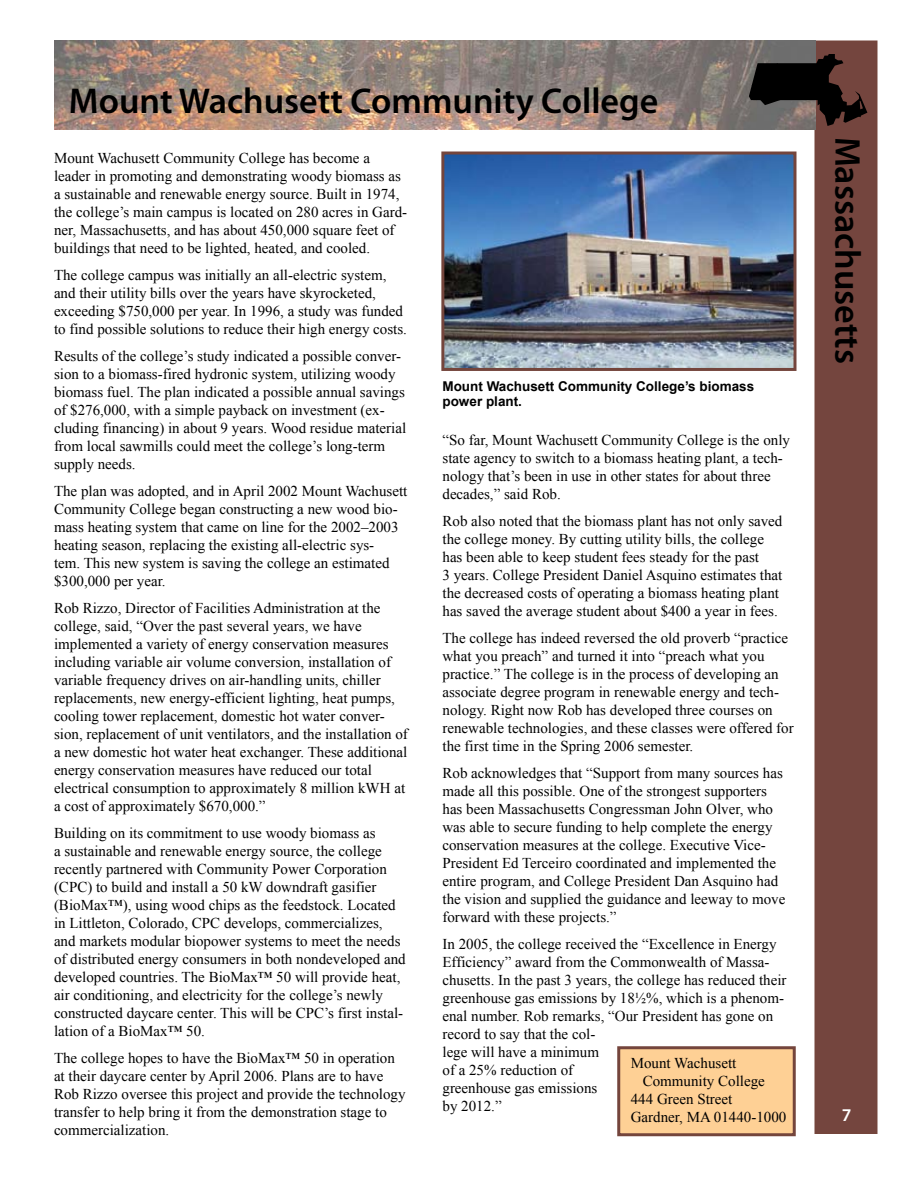
<style>
.page{position:relative;width:918px;height:1188px;background:#fff}
.page>*{position:absolute;margin:0;border:0;box-sizing:border-box;transform-origin:0 0}
.t1{font:600 36px "Myriad Pro";color:#000}
.t2{font:600 18px "Myriad Pro";color:#fff}
.t3{font:15px/18px "Times New Roman";color:#000}
.t4{font:700 13.5px/15px "Arial";color:#000}
</style>
<div class="page">
<div style="left:815px;top:41px;width:62px;height:1092px;background:#74453e"></div>
<div style="left:814px;top:40px;width:64px;height:1094px;border:2px solid #74453c"></div>
<img style="left:54px;top:40px;width:762px;height:90px">
<div style="left:619px;top:1048px;width:175px;height:87px;background:#fed095"></div>
<div style="left:617px;top:1046px;width:179px;height:90px;border:3px solid #74453c"></div>
<img style="left:445px;top:156px;width:347px;height:211px">
<div style="left:441px;top:152px;width:355px;height:219px;border:3px solid #74453c"></div>
<svg style="left:749px;top:54px;width:118px;height:72px"></svg>
<h1 class="t1" style="left:69px;top:80px;width:591px">Mount Wachusett Community College</h1>
<p class="t3" style="left:54px;top:149px;width:355px">Mount Wachusett Community College has become a leader in promoting and demonstrating woody biomass as a sustainable and renewable energy source. Built in 1974, the college’s main campus is located on 280 acres in Gard&shy;ner, Massachusetts, and has about 450,000 square feet of buildings that need to be lighted, heated, and cooled.</p>
<p class="t3" style="left:54px;top:266px;width:355px">The college campus was initially an all-electric system, and their utility bills over the years have skyrocketed, exceeding $750,000 per year. In 1996, a study was funded to find possible solutions to reduce their high energy costs.</p>
<p class="t3" style="left:54px;top:347px;width:354px">Results of the college’s study indicated a possible conver&shy;sion to a biomass-fired hydronic system, utilizing woody biomass fuel. The plan indicated a possible annual savings of $276,000, with a simple payback on investment (ex&shy;cluding financing) in about 9 years. Wood residue material from local sawmills could meet the college’s long-term supply needs.</p>
<p class="t3" style="left:54px;top:482px;width:355px">The plan was adopted, and in April 2002 Mount Wachusett Community College began constructing a new wood bio&shy;mass heating system that came on line for the 2002–2003 heating season, replacing the existing all-electric sys-<br>tem. This new system is saving the college an estimated $300,000 per year.</p>
<p class="t3" style="left:54px;top:599px;width:355px">Rob Rizzo, Director of Facilities Administration at the college, said, “Over the past several years, we have implemented a variety of energy conservation measures including variable air volume conversion, installation of variable frequency drives on air-handling units, chiller replacements, new energy-efficient lighting, heat pumps, cooling tower replacement, domestic hot water conver&shy;sion, replacement of unit ventilators, and the installation of a new domestic hot water heat exchanger. These additional energy conservation measures have reduced our total electrical consumption to approximately 8 million kWH at a cost of approximately $670,000.”</p>
<p class="t3" style="left:54px;top:824px;width:353px">Building on its commitment to use woody biomass as<br>a sustainable and renewable energy source, the college recently partnered with Community Power Corporation (CPC) to build and install a 50 kW downdraft gasifier (BioMax™), using wood chips as the feedstock. Located in Littleton, Colorado, CPC develops, commercializes, and markets modular biopower systems to meet the needs of distributed energy consumers in both nondeveloped and developed countries. The BioMax™ 50 will provide heat, air conditioning, and electricity for the college’s newly constructed daycare center. This will be CPC’s first instal&shy;lation of a BioMax™ 50.</p>
<p class="t3" style="left:54px;top:1049px;width:353px">The college hopes to have the BioMax™ 50 in operation at their daycare center by April 2006. Plans are to have Rob Rizzo oversee this project and provide the technology transfer to help bring it from the demonstration stage to commercialization.</p>
<p class="t4" style="left:442px;top:379px;width:313px">Mount Wachusett Community College’s biomass power plant.</p>
<p class="t3" style="left:442px;top:431px;width:349px">“So far, Mount Wachusett Community College is the only state agency to switch to a biomass heating plant, a tech&shy;nology that’s been in use in other states for about three decades,” said Rob.</p>
<p class="t3" style="left:442px;top:512px;width:341px">Rob also noted that the biomass plant has not only saved the college money. By cutting utility bills, the college has been able to keep student fees steady for the past<br>3 years. College President Daniel Asquino estimates that the decreased costs of operating a biomass heating plant has saved the average student about $400 a year in fees.</p>
<p class="t3" style="left:442px;top:629px;width:353px">The college has indeed reversed the old proverb “practice what you preach” and turned it into “preach what you practice.” The college is in the process of developing an associate degree program in renewable energy and tech&shy;nology. Right now Rob has developed three courses on renewable technologies, and these classes were offered for the first time in the Spring 2006 semester.</p>
<p class="t3" style="left:442px;top:764px;width:344px">Rob acknowledges that “Support from many sources has made all this possible. One of the strongest supporters has been Massachusetts Congressman John Olver, who was able to secure funding to help complete the energy conservation measures at the college. Executive Vice-President Ed Terceiro coordinated and implemented the entire program, and College President Dan Asquino had the vision and supplied the guidance and leeway to move forward with these projects.”</p>
<p class="t3" style="left:442px;top:935px;width:346px">In 2005, the college received the “Excellence in Energy Efficiency” award from the Commonwealth of Massa&shy;chusetts. In the past 3 years, the college has reduced their greenhouse gas emissions by 18½%, which is a phenom&shy;enal number. Rob remarks, “Our President has gone on record to say that the col-<br>lege will have a minimum<br>of a 25% reduction of<br>greenhouse gas emissions<br>by 2012.”</p>
<p class="t3" style="left:631px;top:1054px;width:107px">Mount Wachusett</p>
<p class="t3" style="left:643px;top:1072px;width:124px">Community College</p>
<p class="t3" style="left:631px;top:1090px;width:103px">444 Green Street</p>
<p class="t3" style="left:631px;top:1108px;width:157px">Gardner, MA 01440-1000</p>
<h1 class="t1" style="left:868px;top:136px;width:229px;rotate:90deg">Massachusetts</h1>
<p class="t2" style="left:842px;top:1104px;width:11px">7</p>
</div>
